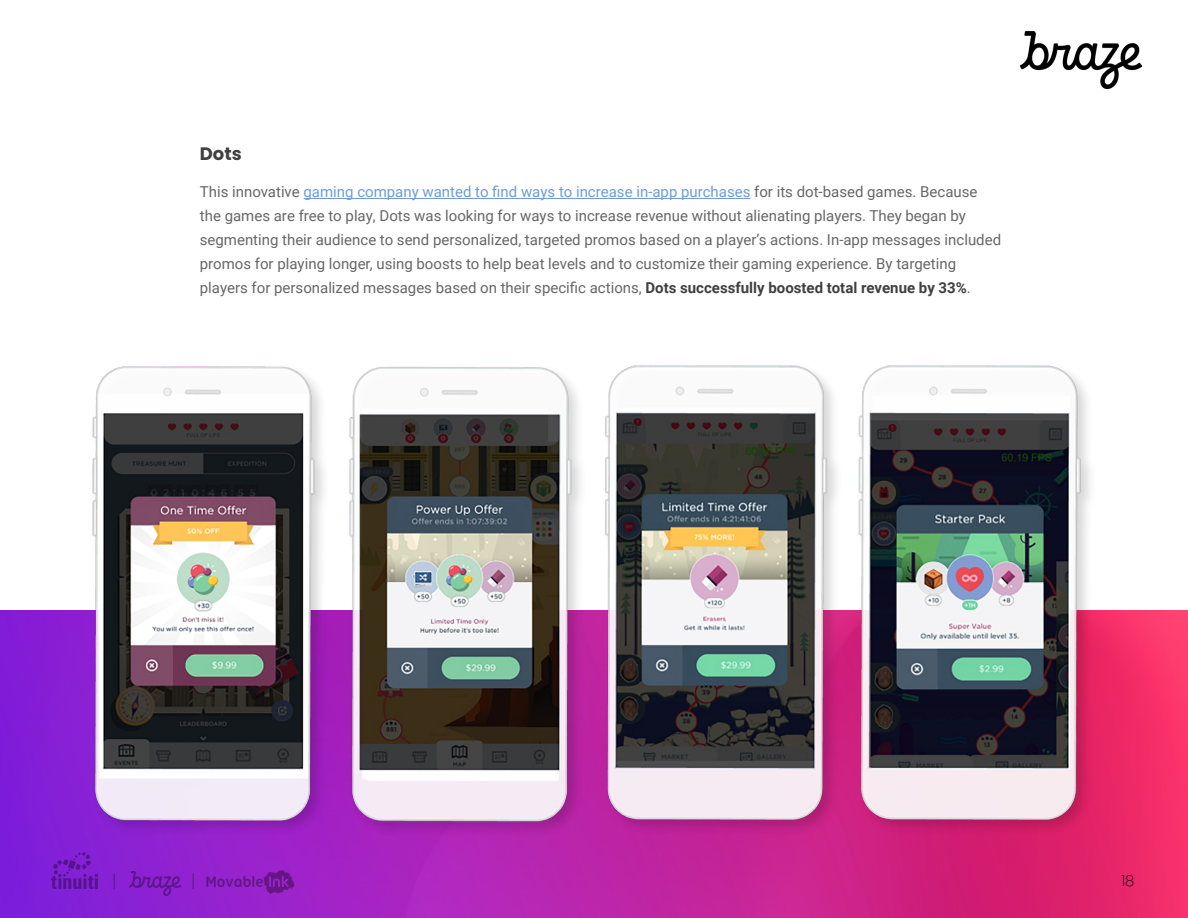
<style>
.page{position:relative;width:1188px;height:918px;background:#fff}
.page>*{position:absolute;margin:0;border:0;box-sizing:border-box;transform-origin:0 0}
.Body_Copy{font:700 18px "Poppins";color:#404040}
.Body_Copy-2{font:15px/24px "Roboto";color:#666}
.t1{font:200 15px "Poppins";color:#000}
.s1{color:#709adb}
.s2{font-weight:700;color:#404040}
</style>
<div class="page">
<svg style="left:0;top:611px;width:1187px;height:307px;background:#bc24a0"></svg>
<hr style="left:304px;top:198px;width:446px;height:1px;background:#709adb">
<div style="left:90px;top:362px;width:1007px;height:480px;background:#000;opacity:.17"></div>
<img style="left:75px;top:362px;width:1024px;height:470px">
<img style="left:1021px;top:32px;width:121px;height:56px">
<img style="left:51px;top:852px;width:47px;height:36px">
<svg style="left:193px;top:873px;width:1px;height:16px"></svg>
<img style="left:202px;top:867px;width:95px;height:31px">
<img style="left:129px;top:872px;width:51px;height:23px">
<svg style="left:114px;top:873px;width:1px;height:16px"></svg>
<p class="Body_Copy" style="left:200px;top:143px;width:43px">Dots</p>
<p class="Body_Copy-2" style="left:200px;top:180px;width:803px">This innovative <span class="s1">gaming company wanted to find ways to increase in-app purchases</span> for its dot-based games. Because the games are free to play, Dots was looking for ways to increase revenue without alienating players. They began by segmenting their audience to send personalized, targeted promos based on a player’s actions. In-app messages included promos for playing longer, using boosts to help beat levels and to customize their gaming experience. By targeting players for personalized messages based on their specific actions, <span class="s2">Dots successfully boosted total revenue by 33%</span>.</p>
<p class="t1" style="left:1121px;top:872px;width:15px">18</p>
</div>
